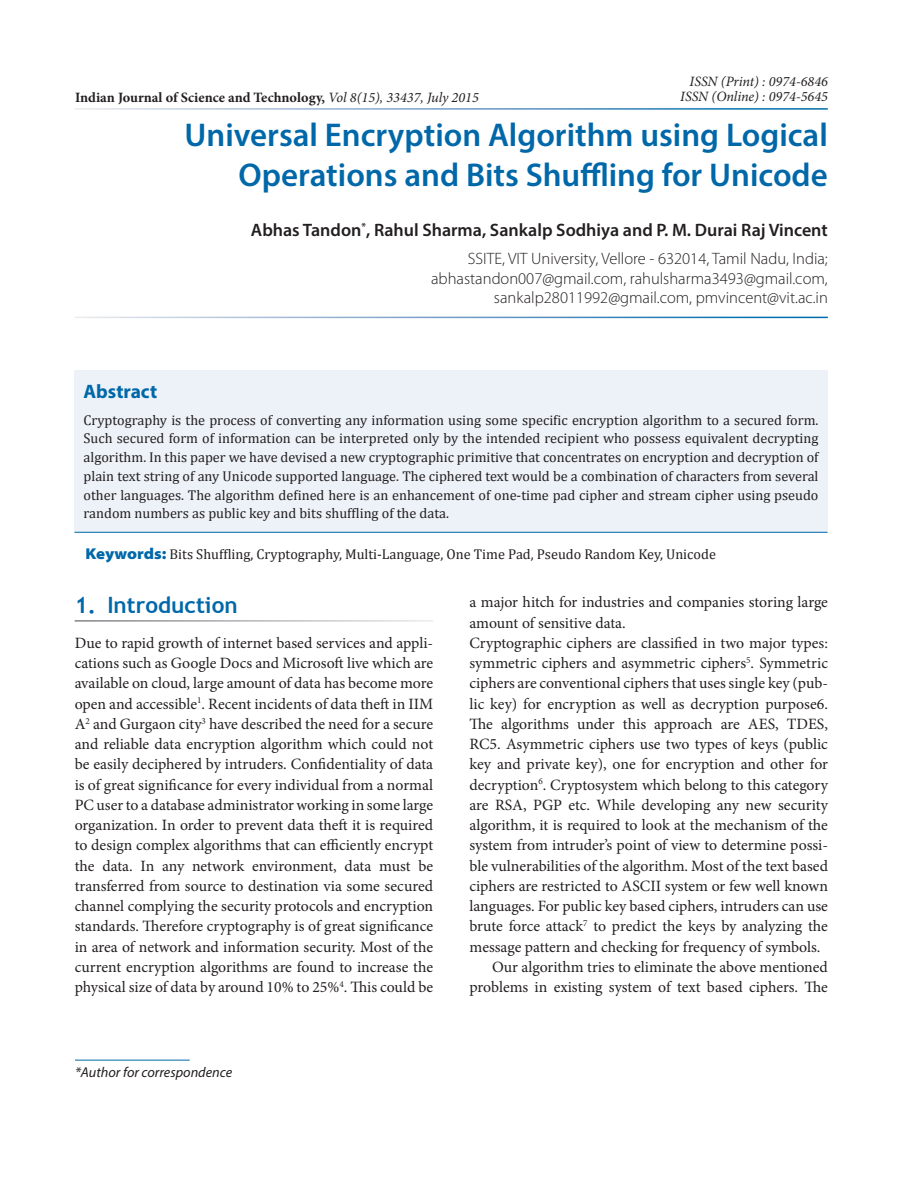
<style>
.page{position:relative;width:918px;height:1188px;background:#fff}
.page>*{position:absolute;margin:0;border:0;box-sizing:border-box;transform-origin:0 0}
.AT{font:600 33px/40.5px "Myriad Pro";color:#0068a9;text-align:right}
.t1{font:700 22.5px "Trebuchet MS";color:#0068a9}
.Abs_Head{font:700 19.5px "Myriad Pro";color:#0068a9}
.Author{font:600 18px "Myriad Pro";color:#231f20}
.Affiliation{font:300 16.5px/19.5px "Myriad Pro";color:#231f20;text-align:right}
.Text{font:15.75px/20.2px "Minion Pro";letter-spacing:-.005em;color:#231f20;text-align:justify}
.Abs_Text1{font:14.25px/18.8px "Cambria";color:#231f20;text-align:justify}
.Keyword{font:14.25px "Cambria";color:#231f20}
.t2{font:700 14.25px "Minion Pro";color:#231f20}
.t3{font:italic 14.25px "Minion Pro";color:#231f20}
.Footnote1{font:italic 14.25px "Myriad Pro";color:#231f20}
.s1{font-weight:400;font-style:italic}
.s2{font-family:"Myriad Pro";font-weight:900;font-stretch:semi-expanded;font-size:15.75px;color:#0068a9}
</style>
<div class="page">
<div style="left:75px;top:370px;width:753px;height:163px;background:#edf2f8"></div>
<hr style="left:75px;top:532px;width:753px;height:1px;background:#0068a9">
<hr style="left:75px;top:1060px;width:115px;height:1px;background:#0068a9">
<p class="t3" style="left:690px;top:72px;width:140px">ISSN (Print) : 0974-6846</p>
<p class="t3" style="left:680px;top:87px;width:149px">ISSN (Online) : 0974-5645</p>
<p class="AT" style="left:185px;top:113px;width:645px">Universal Encryption Algorithm using Logical<br>Operations and Bits Shuffling for Unicode</p>
<p class="Author" style="left:251px;top:218px;width:578px">Abhas Tandon<sup>*</sup>, Rahul Sharma, Sankalp Sodhiya and P. M. Durai Raj Vincent</p>
<p class="Affiliation" style="left:431px;top:249px;width:398px">SSITE, VIT University, Vellore - 632014, Tamil Nadu, India; abhastandon007@gmail.com, rahulsharma3493@gmail.com, sankalp28011992@gmail.com, pmvincent@vit.ac.in</p>
<p class="t2" style="left:75px;top:87px;width:405px">Indian Journal of Science and Technology, <span class="s1">Vol 8(15), 33437, July 2015</span></p>
<p class="Abs_Head" style="left:84px;top:379px;width:75px">Abstract</p>
<p class="Abs_Text1" style="left:84px;top:410px;width:737px">Cryptography is the process of converting any information using some specific encryption algorithm to a secured form.<br>Such secured form of information can be interpreted only by the intended recipient who possess equivalent decrypting algorithm. In this paper we have devised a new cryptographic primitive that concentrates on encryption and decryption of plain text string of any Unicode supported language. The ciphered text would be a combination of characters from several other languages. The algorithm defined here is an enhancement of one-time pad cipher and stream cipher using pseudo random numbers as public key and bits shuffling of the data.</p>
<p class="Keyword" style="left:86px;top:545px;width:632px"><span class="s2">Keywords:</span> Bits Shuffling, Cryptography, Multi-Language, One Time Pad, Pseudo Random Key, Unicode</p>
<h1 class="t1" style="left:75px;top:591px;width:164px">1. Introduction</h1>
<p class="Text" style="left:75px;top:633px;width:360px">Due to rapid growth of internet based services and appli&shy;cations such as Google Docs and Microsoft live which are available on cloud, large amount of data has become more open and accessible<sup>1</sup>. Recent incidents of data theft in IIM A<sup>2</sup> and Gurgaon city<sup>3</sup> have described the need for a secure and reliable data encryption algorithm which could not be easily deciphered by intruders. Confidentiality of data is of great significance for every individual from a normal PC user to a database administrator working in some large organization. In order to prevent data theft it is required to design complex algorithms that can efficiently encrypt the data. In any network environment, data must be transferred from source to destination via some secured channel complying the security protocols and encryption standards. Therefore cryptography is of great significance in area of network and information security. Most of the current encryption algorithms are found to increase the physical size of data by around 10% to 25%<sup>4</sup>. This could be</p>
<p class="Footnote1" style="left:75px;top:1063px;width:159px">*Author for correspondence</p>
<p class="Text" style="left:470px;top:592px;width:360px">a major hitch for industries and companies storing large amount of sensitive data.</p>
<p class="Text" style="left:470px;top:633px;width:360px">Cryptographic ciphers are classified in two major types: symmetric ciphers and asymmetric ciphers<sup>5</sup>. Symmetric ciphers are conventional ciphers that uses single key (pub&shy;lic key) for encryption as well as decryption purpose6.<br>The algorithms under this approach are AES, TDES, RC5. Asymmetric ciphers use two types of keys (public key and private key), one for encryption and other for decryption<sup>6</sup>. Cryptosystem which belong to this category are RSA, PGP etc. While developing any new security algorithm, it is required to look at the mechanism of the system from intruder’s point of view to determine possi&shy;ble vulnerabilities of the algorithm. Most of the text based ciphers are restricted to ASCII system or few well known languages. For public key based ciphers, intruders can use brute force attack<sup>7</sup> to predict the keys by analyzing the message pattern and checking for frequency of symbols.</p>
<p class="Text" style="left:470px;top:957px;width:360px;text-align:right">Our algorithm tries to eliminate the above mentioned problems in existing system of text based ciphers. The</p>
</div>
